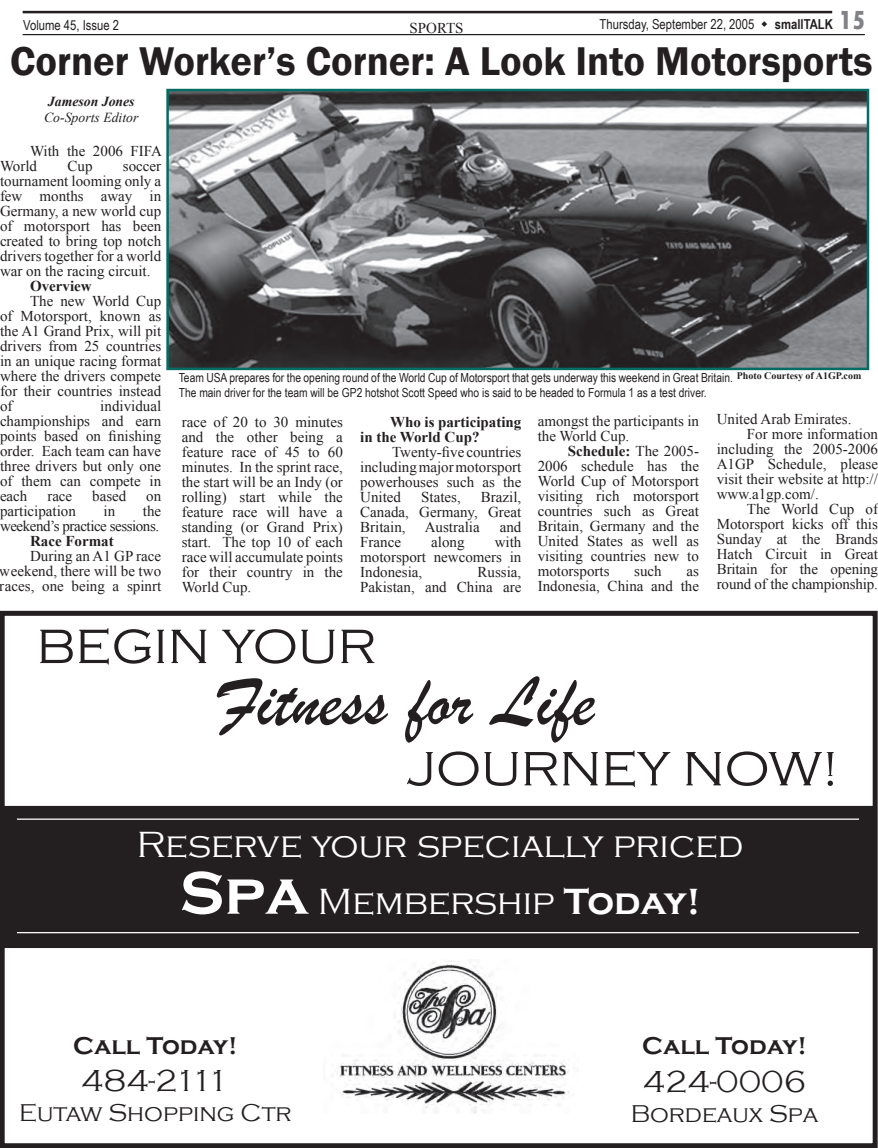
<style>
.page{position:relative;width:878px;height:1148px;background:#fff}
.page>*{position:absolute;margin:0;border:0;box-sizing:border-box;transform-origin:0 0}
.t1{font:73.75px "Brush Script";color:#231f20}
.t2{font:300 50px "Copperplate Gothic";color:#231f20}
.t3{font:600 41.25px "Franklin Gothic";color:#231f20}
.t4{font:300 37.5px/56.2px "Copperplate Gothic";color:#fff;text-align:center}
.t5{font:300 31.25px "Copperplate Gothic";color:#231f20}
.t6{font:300 25px "Copperplate Gothic";color:#231f20}
.t7{font:700 25px "Copperplate Gothic";color:#231f20}
.t8{font:15px/15px "Times New Roman";color:#231f20;text-align:justify}
.t9{font:700 15px "Times New Roman";color:#231f20}
.t10{font:15px "Times New Roman";letter-spacing:-.03em;color:#231f20}
.t11{font:13.75px "Arial Narrow";color:#231f20}
.t12{font:italic 13.75px/16.2px "Times New Roman";color:#231f20}
.t13{font:700 13.75px "Arial Narrow";color:#231f20}
.t14{font:12.5px/15px "Arial Narrow";color:#231f20}
.s1{font-family:"Tw Cen";font-weight:800;font-stretch:condensed;font-size:27.5px;color:#808285}
.s2{font-weight:700}
.s3{font-weight:400}
.s4{font-weight:700;font-size:62.5px}
</style>
<div class="page">
<hr style="left:23px;top:11px;width:809px;height:2px;background:#231f20">
<hr style="left:23px;top:34px;width:841px;height:1px;background:#231f20">
<img style="left:337px;top:961px;width:233px;height:153px">
<div style="left:0;top:611px;width:877px;height:537px;border:5px solid #231f20"></div>
<div style="left:2px;top:806px;width:872px;height:141px;background:#231f20"></div>
<div style="left:1px;top:806px;width:873px;height:142px;border:1px solid #231f20"></div>
<hr style="left:17px;top:818px;width:842px;height:1px;background:#fff">
<hr style="left:17px;top:932px;width:842px;height:1px;background:#fff">
<img style="left:169px;top:92px;width:697px;height:275px">
<div style="left:166px;top:89px;width:703px;height:281px;border:2px solid #056b64"></div>
<p class="t11" style="left:23px;top:15px;width:97px">Volume 45, Issue 2</p>
<p class="t11" style="left:599px;top:14px;width:156px">Thursday, September 22, 2005</p>
<p class="t13" style="left:774px;top:14px;width:92px">smallTALK <span class="s1">15</span></p>
<p class="t8" style="left:409px;top:20px;width:56px">SPORTS</p>
<p class="t3" style="left:10px;top:36px;width:864px">Corner Worker’s Corner: A Look Into Motorsports</p>
<p class="t12" style="left:44px;top:93px;width:96px"><span class="s2">Jameson Jones<br></span>Co-Sports Editor</p>
<p class="t8" style="left:0;top:143px;width:163px;text-indent:30px">With the 2006 FIFA<br>World</p>
<p class="t8" style="left:67px;top:158px;width:27px">Cup</p>
<p class="t8" style="left:123px;top:158px;width:40px">soccer</p>
<p class="t8" style="left:0;top:173px;width:163px">tournament looming only a</p>
<p class="t8" style="left:0;top:188px;width:163px">few months away in</p>
<p class="t8" style="left:0;top:203px;width:163px">Germany, a new world cup</p>
<p class="t8" style="left:0;top:218px;width:163px">of motorsport has been</p>
<p class="t8" style="left:0;top:233px;width:163px">created to bring top notch</p>
<p class="t8" style="left:0;top:248px;width:163px">drivers together for a world</p>
<p class="t8" style="left:0;top:263px;width:152px">war on the racing circuit.</p>
<p class="t9" style="left:30px;top:275px;width:63px">Overview</p>
<p class="t8" style="left:30px;top:293px;width:133px">The new World Cup</p>
<p class="t8" style="left:0;top:308px;width:163px">of Motorsport, known as</p>
<p class="t8" style="left:0;top:323px;width:163px">the A1 Grand Prix, will pit</p>
<p class="t8" style="left:0;top:338px;width:163px">drivers from 25 countries</p>
<p class="t8" style="left:0;top:353px;width:163px">in an unique racing format</p>
<p class="t8" style="left:0;top:368px;width:163px">where the drivers compete</p>
<p class="t8" style="left:0;top:383px;width:163px">for their countries instead</p>
<p class="t8" style="left:0;top:398px;width:14px">of</p>
<p class="t14" style="left:179px;top:369px;width:684px">Team USA prepares for the opening round of the World Cup of Motorsport that gets underway this weekend in Great Britain. <sup>Photo</sup> <sup>Courtesy</sup> <sup>of</sup> <sup>A1GP.com<br></sup>The main driver for the team will be GP2 hotshot Scott Speed who is said to be headed to Formula 1 as a test driver.</p>
<p class="t8" style="left:0;top:398px;width:163px;text-indent:100px">individual championships and earn points based on finishing order. Each team can have three drivers but only one of them can compete in each</p>
<p class="t8" style="left:716px;top:411px;width:136px">United Arab Emirates.</p>
<p class="t8" style="left:746px;top:426px;width:133px">For more information</p>
<p class="t8" style="left:716px;top:441px;width:163px">including the 2005-2006</p>
<p class="t8" style="left:716px;top:456px;width:163px">A1GP Schedule, please</p>
<p class="t8" style="left:716px;top:471px;width:163px">visit their website at http://</p>
<p class="t8" style="left:716px;top:486px;width:103px">www.a1gp.com/.</p>
<p class="t8" style="left:746px;top:501px;width:133px">The World Cup of</p>
<p class="t8" style="left:716px;top:516px;width:163px">Motorsport kicks off this</p>
<p class="t8" style="left:716px;top:531px;width:163px">Sunday at the Brands</p>
<p class="t8" style="left:716px;top:546px;width:163px">Hatch Circuit in Great</p>
<p class="t8" style="left:716px;top:561px;width:163px">Britain for the opening</p>
<p class="t8" style="left:716px;top:576px;width:163px">round of the championship.</p>
<p class="t8" style="left:538px;top:413px;width:163px">amongst the participants in</p>
<p class="t8" style="left:538px;top:428px;width:93px">the World Cup.</p>
<p class="t9" style="left:568px;top:440px;width:133px">Schedule: <span class="s3">The 2005-</span></p>
<p class="t8" style="left:538px;top:458px;width:163px">2006 schedule has the</p>
<p class="t8" style="left:538px;top:473px;width:163px">World Cup of Motorsport</p>
<p class="t8" style="left:538px;top:488px;width:163px">visiting rich motorsport</p>
<p class="t8" style="left:538px;top:503px;width:163px">countries such as Great</p>
<p class="t8" style="left:538px;top:518px;width:163px">Britain, Germany and the</p>
<p class="t8" style="left:538px;top:533px;width:163px">United States as well as</p>
<p class="t8" style="left:538px;top:548px;width:163px">visiting countries new to</p>
<p class="t8" style="left:538px;top:563px;width:73px">motorsports</p>
<p class="t8" style="left:634px;top:563px;width:29px">such</p>
<p class="t8" style="left:182px;top:414px;width:163px">race of 20 to 30 minutes and the other being a feature race of 45 to 60 minutes. In the sprint race, the start will be an Indy (or rolling) start while the feature race will have a standing (or Grand Prix) start. The top 10 of each race will accumulate points for their country in the World Cup.</p>
<p class="t9" style="left:390px;top:411px;width:133px">Who is participating</p>
<p class="t9" style="left:360px;top:426px;width:121px">in the World Cup?</p>
<p class="t8" style="left:392px;top:444px;width:131px">Twenty-five countries</p>
<p class="t8" style="left:360px;top:459px;width:163px">including major motorsport</p>
<p class="t8" style="left:360px;top:474px;width:163px">powerhouses such as the</p>
<p class="t8" style="left:360px;top:489px;width:42px">United</p>
<p class="t8" style="left:421px;top:489px;width:41px">States,</p>
<p class="t8" style="left:47px;top:488px;width:26px">race</p>
<p class="t8" style="left:92px;top:488px;width:36px">based</p>
<p class="t8" style="left:146px;top:488px;width:16px">on</p>
<p class="t8" style="left:0;top:503px;width:77px">participation</p>
<p class="t8" style="left:103px;top:503px;width:13px">in</p>
<p class="t8" style="left:143px;top:503px;width:20px">the</p>
<p class="t10" style="left:0;top:516px;width:161px">weekend’s practice sessions.</p>
<p class="t9" style="left:30px;top:530px;width:85px">Race Format</p>
<p class="t8" style="left:30px;top:548px;width:133px">During an A1 GP race</p>
<p class="t8" style="left:0;top:563px;width:163px">weekend, there will be two</p>
<p class="t8" style="left:0;top:578px;width:163px">races, one being a spinrt</p>
<p class="t8" style="left:360px;top:489px;width:163px;text-indent:121px">Brazil, Canada, Germany, Great Britain,</p>
<p class="t8" style="left:425px;top:519px;width:56px">Australia</p>
<p class="t8" style="left:499px;top:519px;width:23px">and</p>
<p class="t8" style="left:360px;top:534px;width:163px;text-indent:134px">with motorsport newcomers in Indonesia,</p>
<p class="t8" style="left:360px;top:534px;width:42px">France</p>
<p class="t8" style="left:431px;top:534px;width:35px">along</p>
<p class="t8" style="left:360px;top:564px;width:163px;text-align:right">Russia,<br>Pakistan, and China are</p>
<p class="t8" style="left:538px;top:563px;width:163px;text-align:right">as<br>Indonesia, China and the</p>
<p class="t2" style="left:37px;top:619px;width:341px">BEGIN YOUR</p>
<p class="t1" style="left:216px;top:656px;width:379px">Fitness for Life</p>
<p class="t2" style="left:407px;top:741px;width:433px">JOURNEY NOW!</p>
<p class="t4" style="left:137px;top:817px;width:608px">Reserve your specially priced<br><span class="s4">Spa</span> Membership <span class="s2">Today!</span></p>
<p class="t7" style="left:73px;top:1031px;width:166px">Call Today!</p>
<p class="t5" style="left:81px;top:1064px;width:150px">484-2111</p>
<p class="t6" style="left:19px;top:1099px;width:274px">Eutaw Shopping Ctr</p>
<p class="t7" style="left:642px;top:1032px;width:166px">Call Today!</p>
<p class="t5" style="left:642px;top:1064px;width:165px">424-0006</p>
<p class="t6" style="left:630px;top:1100px;width:189px">Bordeaux Spa</p>
</div>
